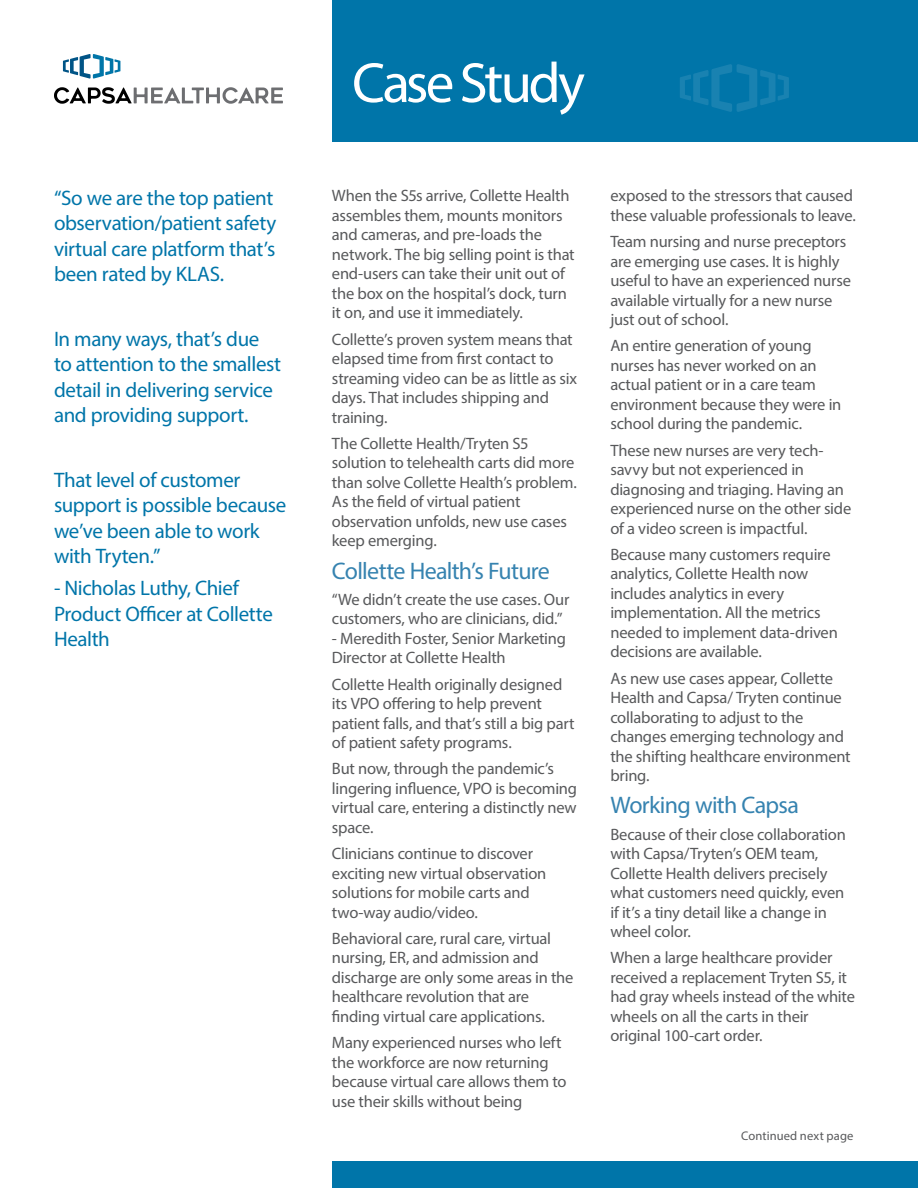
<style>
.page{position:relative;width:918px;height:1188px;background:#fff}
.page>*{position:absolute;margin:0;border:0;box-sizing:border-box;transform-origin:0 0}
.t1{font:57px "Myriad Pro";letter-spacing:-.045em;color:#fff}
.t2{font:24px "Myriad Pro";letter-spacing:-.03em;color:#3683b0}
.t3{font:21px/25.5px "Myriad Pro";letter-spacing:-.02em;color:#0075a9}
.t4{font:16.5px/19.5px "Myriad Pro";letter-spacing:-.015em;color:#58595b}
.t5{font:12.6px "Myriad Pro";letter-spacing:.01em;color:#58595b}
</style>
<div class="page">
<div style="left:332px;top:0;width:586px;height:142px;background:#0075a9"></div>
<div style="left:332px;top:1161px;width:586px;height:27px;background:#0075a9"></div>
<svg style="left:54px;top:87px;width:229px;height:17px"></svg>
<svg style="left:63px;top:54px;width:57px;height:25px"></svg>
<svg style="left:680px;top:64px;width:109px;height:48px"></svg>
<p class="t3" style="left:54px;top:185px;width:224px">“So we are the top patient observation/patient safety virtual care platform that’s been rated by KLAS.</p>
<p class="t3" style="left:54px;top:326px;width:229px">In many ways, that’s due to attention to the smallest detail in delivering service and providing support.</p>
<p class="t3" style="left:54px;top:467px;width:234px">That level of customer support is possible because we’ve been able to work with Tryten.”</p>
<p class="t3" style="left:54px;top:575px;width:220px">- Nicholas Luthy, Chief<br>Product Officer at Collette<br>Health</p>
<h1 class="t1" style="left:352px;top:48px;width:234px">Case Study</h1>
<p class="t4" style="left:332px;top:186px;width:244px">When the S5s arrive, Collette Health assembles them, mounts monitors and cameras, and pre-loads the network. The big selling point is that end-users can take their unit out of the box on the hospital’s dock, turn it on, and use it immediately.</p>
<p class="t4" style="left:332px;top:329px;width:247px">Collette’s proven system means that elapsed time from first contact to streaming video can be as little as six days. That includes shipping and training.</p>
<p class="t4" style="left:332px;top:433px;width:246px">The Collette Health/Tryten S5 solution to telehealth carts did more than solve Collette Health’s problem.<br>As the field of virtual patient observation unfolds, new use cases keep emerging.</p>
<h2 class="t2" style="left:332px;top:556px;width:219px">Collette Health’s Future</h2>
<p class="t4" style="left:332px;top:589px;width:239px">“We didn’t create the use cases. Our customers, who are clinicians, did.”</p>
<p class="t4" style="left:332px;top:628px;width:236px">- Meredith Foster, Senior Marketing<br>Director at Collette Health</p>
<p class="t4" style="left:332px;top:674px;width:244px">Collette Health originally designed its VPO offering to help prevent patient falls, and that’s still a big part of patient safety programs.</p>
<p class="t4" style="left:332px;top:759px;width:247px">But now, through the pandemic’s lingering influence, VPO is becoming virtual care, entering a distinctly new space.</p>
<p class="t4" style="left:332px;top:844px;width:216px">Clinicians continue to discover exciting new virtual observation solutions for mobile carts and two-way audio/video.</p>
<p class="t4" style="left:332px;top:928px;width:243px">Behavioral care, rural care, virtual nursing, ER, and admission and discharge are only some areas in the healthcare revolution that are finding virtual care applications.</p>
<p class="t4" style="left:332px;top:1033px;width:236px">Many experienced nurses who left the workforce are now returning because virtual care allows them to use their skills without being</p>
<p class="t4" style="left:610px;top:186px;width:247px">exposed to the stressors that caused these valuable professionals to leave.</p>
<p class="t4" style="left:610px;top:232px;width:242px">Team nursing and nurse preceptors are emerging use cases. It is highly useful to have an experienced nurse available virtually for a new nurse just out of school.</p>
<p class="t4" style="left:610px;top:336px;width:233px">An entire generation of young nurses has never worked on an actual patient or in a care team environment because they were in school during the pandemic.</p>
<p class="t4" style="left:610px;top:440px;width:242px">These new nurses are very tech&shy;savvy but not experienced in diagnosing and triaging. Having an experienced nurse on the other side of a video screen is impactful.</p>
<p class="t4" style="left:610px;top:544px;width:229px">Because many customers require analytics, Collette Health now includes analytics in every implementation. All the metrics needed to implement data-driven decisions are available.</p>
<p class="t4" style="left:610px;top:668px;width:242px">As new use cases appear, Collette<br>Health and Capsa/ Tryten continue collaborating to adjust to the changes emerging technology and the shifting healthcare environment bring.</p>
<h2 class="t2" style="left:610px;top:791px;width:190px">Working with Capsa</h2>
<p class="t4" style="left:610px;top:824px;width:237px">Because of their close collaboration with Capsa/Tryten’s OEM team,<br>Collette Health delivers precisely what customers need quickly, even if it’s a tiny detail like a change in wheel color.</p>
<p class="t4" style="left:610px;top:948px;width:246px">When a large healthcare provider received a replacement Tryten S5, it had gray wheels instead of the white wheels on all the carts in their original 100-cart order.</p>
<p class="t5" style="left:741px;top:1128px;width:114px">Continued next page</p>
</div>
